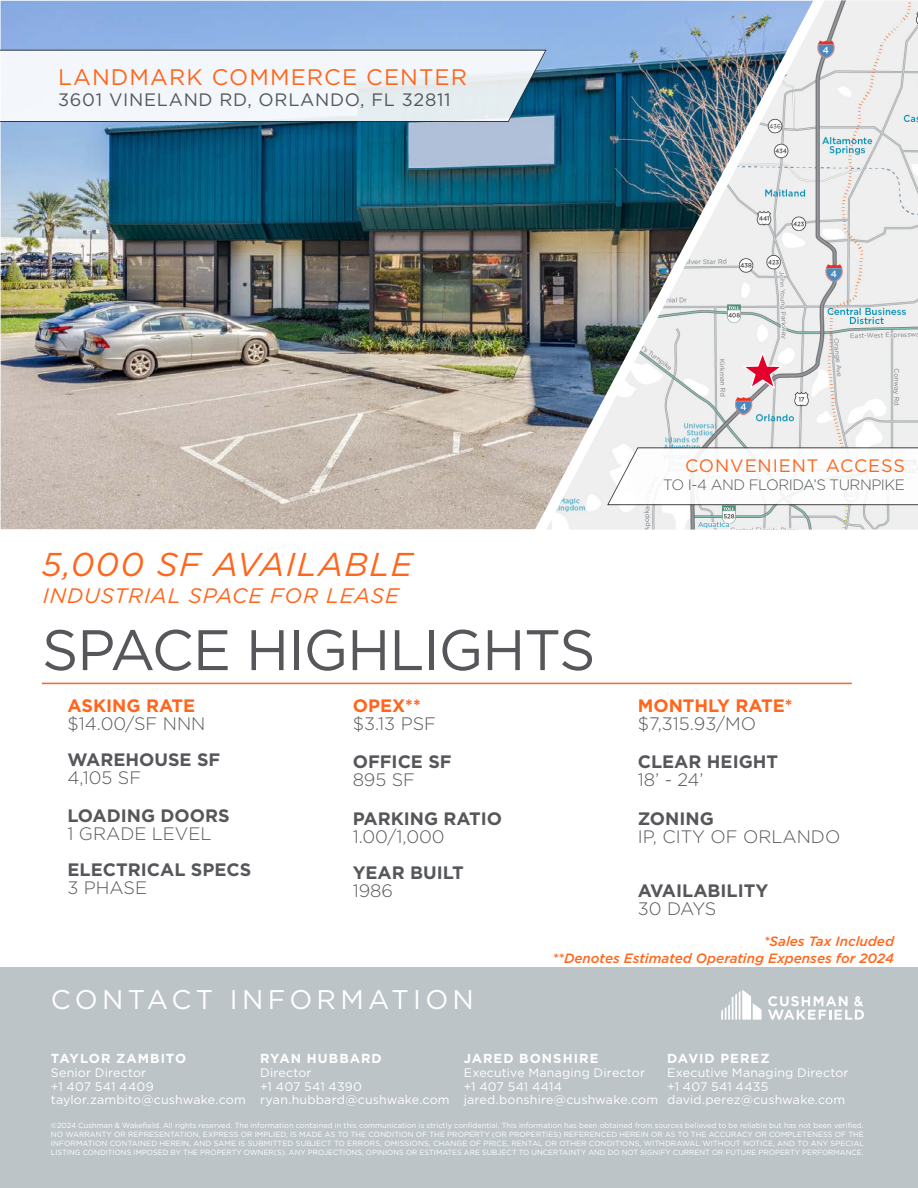
<style>
.page{position:relative;width:918px;height:1188px;background:#fff}
.page>*{position:absolute;margin:0;border:0;box-sizing:border-box;transform-origin:0 0}
.t1{font:57px "Gotham";letter-spacing:-.02em;color:#55575a}
.t2{font:italic 33px "Gotham";letter-spacing:.04em;color:#ff661c}
.t3{font:27px "Gotham";letter-spacing:.16em;color:#fff}
.t4{font:22.5px "Gotham";letter-spacing:.05em;color:#ff661c}
.t5{font:italic 21px "Gotham";letter-spacing:.04em;color:#ff661c}
.t6{font:700 18px/18px "Gotham";color:#55575a}
.t7{font:300 18px/18px "Gotham";color:#55575a}
.t8{font:18px "Gotham";letter-spacing:.04em;color:#55575a}
.t9{font:700 18px/18px "Gotham";color:#ff661c}
.t10{font:18px "Gotham";letter-spacing:.05em;color:#ff661c}
.t11{font:300 15px "Gotham";letter-spacing:-.03em;color:#55575a}
.t12{font:italic 500 13.5px "Gotham";color:#ff661c}
.Broker_Contact_Small{font:700 13.05px "Gotham";letter-spacing:.08em;color:#fff}
.Broker_Contact_Small-2{font:12.45px "Gotham";letter-spacing:.015em;color:#fff}
.Contact_Info_-_stand{font:7.5px/9px "Gotham";letter-spacing:.005em;color:#fff;text-align:justify}
.s1{font-weight:700;color:#ff661c}
.s2{font-weight:300}
.s3{font-weight:300;color:#55575a}
.s4{font-weight:700}
</style>
<div class="page">
<img style="left:1px;top:1px;width:545px;height:528px">
<svg style="left:0;top:50px;width:546px;height:72px"></svg>
<img style="left:546px;top:0;width:372px;height:530px">
<hr style="left:42px;top:683px;width:810px;height:1px;background:#ff661c">
<svg style="left:607px;top:447px;width:311px;height:58px"></svg>
<div style="left:0;top:968px;width:918px;height:220px;background:#bdc4c8"></div>
<svg style="left:740px;top:352px;width:45px;height:39px"></svg>
<svg style="left:721px;top:990px;width:41px;height:30px"></svg>
<svg style="left:768px;top:996px;width:96px;height:24px"></svg>
<p class="t4" style="left:58px;top:62px;width:410px">LANDMARK COMMERCE CENTER</p>
<p class="t8" style="left:58px;top:88px;width:394px">3601 VINELAND RD, ORLANDO, FL 32811</p>
<p class="t2" style="left:42px;top:543px;width:372px">5,000 SF AVAILABLE</p>
<p class="t5" style="left:43px;top:582px;width:358px">INDUSTRIAL SPACE FOR LEASE</p>
<p class="t1" style="left:42px;top:613px;width:555px">SPACE HIGHLIGHTS</p>
<p class="t10" style="left:685px;top:454px;width:221px">CONVENIENT ACCESS</p>
<p class="t11" style="left:663px;top:475px;width:243px">TO I-4 AND FLORIDA’S TURNPIKE</p>
<p class="t7" style="left:68px;top:696px;width:139px"><span class="s1">ASKING RATE </span>$14.00/SF NNN</p>
<p class="t6" style="left:68px;top:751px;width:154px">WAREHOUSE SF<br><span class="s2">4,105 SF</span></p>
<p class="t6" style="left:68px;top:807px;width:164px">LOADING DOORS<br><span class="s2">1 GRADE LEVEL</span></p>
<p class="t6" style="left:68px;top:861px;width:185px">ELECTRICAL SPECS<br><span class="s2">3 PHASE</span></p>
<p class="t7" style="left:353px;top:696px;width:85px"><span class="s1">OPEX** </span>$3.13 PSF</p>
<p class="t6" style="left:353px;top:753px;width:101px">OFFICE SF<br><span class="s2">895 SF</span></p>
<p class="t6" style="left:353px;top:809px;width:151px">PARKING RATIO<br><span class="s2">1.00/1,000</span></p>
<p class="t6" style="left:353px;top:863px;width:113px">YEAR BUILT<br><span class="s2">1986</span></p>
<p class="t3" style="left:51px;top:983px;width:425px">CONTACT INFORMATION</p>
<p class="t9" style="left:638px;top:697px;width:156px">MONTHLY RATE* <span class="s3">$7,315.93/MO</span></p>
<p class="t6" style="left:638px;top:753px;width:142px">CLEAR HEIGHT<br><span class="s2">18’ - 24’</span></p>
<p class="t7" style="left:638px;top:809px;width:204px"><span class="s4">ZONING<br></span>IP, CITY OF ORLANDO</p>
<p class="t6" style="left:638px;top:881px;width:132px">AVAILABILITY<br><span class="s2">30 DAYS</span></p>
<p class="t12" style="left:552px;top:950px;width:343px">**Denotes Estimated Operating Expenses for 2024</p>
<p class="t12" style="left:764px;top:933px;width:132px">*Sales Tax Included</p>
<p class="Broker_Contact_Small" style="left:51px;top:1050px;width:137px">TAYLOR ZAMBITO</p>
<p class="Broker_Contact_Small-2" style="left:51px;top:1064px;width:97px">Senior Director</p>
<p class="Broker_Contact_Small-2" style="left:51px;top:1078px;width:104px">+1 407 541 4409</p>
<p class="Broker_Contact_Small-2" style="left:51px;top:1092px;width:196px">taylor.zambito@cushwake.com</p>
<p class="Broker_Contact_Small" style="left:464px;top:1050px;width:136px">JARED BONSHIRE</p>
<p class="Broker_Contact_Small-2" style="left:464px;top:1065px;width:183px">Executive Managing Director</p>
<p class="Broker_Contact_Small-2" style="left:464px;top:1078px;width:100px">+1 407 541 4414</p>
<p class="Broker_Contact_Small-2" style="left:464px;top:1092px;width:196px">jared.bonshire@cushwake.com</p>
<p class="Broker_Contact_Small" style="left:667px;top:1050px;width:104px">DAVID PEREZ</p>
<p class="Broker_Contact_Small-2" style="left:667px;top:1064px;width:183px">Executive Managing Director</p>
<p class="Broker_Contact_Small-2" style="left:667px;top:1078px;width:103px">+1 407 541 4435</p>
<p class="Broker_Contact_Small-2" style="left:667px;top:1092px;width:179px">david.perez@cushwake.com</p>
<p class="Broker_Contact_Small" style="left:260px;top:1050px;width:123px">RYAN HUBBARD</p>
<p class="Broker_Contact_Small-2" style="left:260px;top:1065px;width:53px">Director</p>
<p class="Broker_Contact_Small-2" style="left:260px;top:1078px;width:103px">+1 407 541 4390</p>
<p class="Broker_Contact_Small-2" style="left:260px;top:1092px;width:191px">ryan.hubbard@cushwake.com</p>
<p class="Contact_Info_-_stand" style="left:51px;top:1120px;width:815px">©2024 Cushman &amp; Wakefield. All rights reserved. The information contained in this communication is strictly confidential. This information has been obtained from sources believed to be reliable but has not been verified.<br>NO WARRANTY OR REPRESENTATION, EXPRESS OR IMPLIED, IS MADE AS TO THE CONDITION OF THE PROPERTY (OR PROPERTIES) REFERENCED HEREIN OR AS TO THE ACCURACY OR COMPLETENESS OF THE INFORMATION CONTAINED HEREIN, AND SAME IS SUBMITTED SUBJECT TO ERRORS, OMISSIONS, CHANGE OF PRICE, RENTAL OR OTHER CONDITIONS, WITHDRAWAL WITHOUT NOTICE, AND TO ANY SPECIAL LISTING CONDITIONS IMPOSED BY THE PROPERTY OWNER(S). ANY PROJECTIONS, OPINIONS OR ESTIMATES ARE SUBJECT TO UNCERTAINTY AND DO NOT SIGNIFY CURRENT OR FUTURE PROPERTY PERFORMANCE.</p>
</div>
